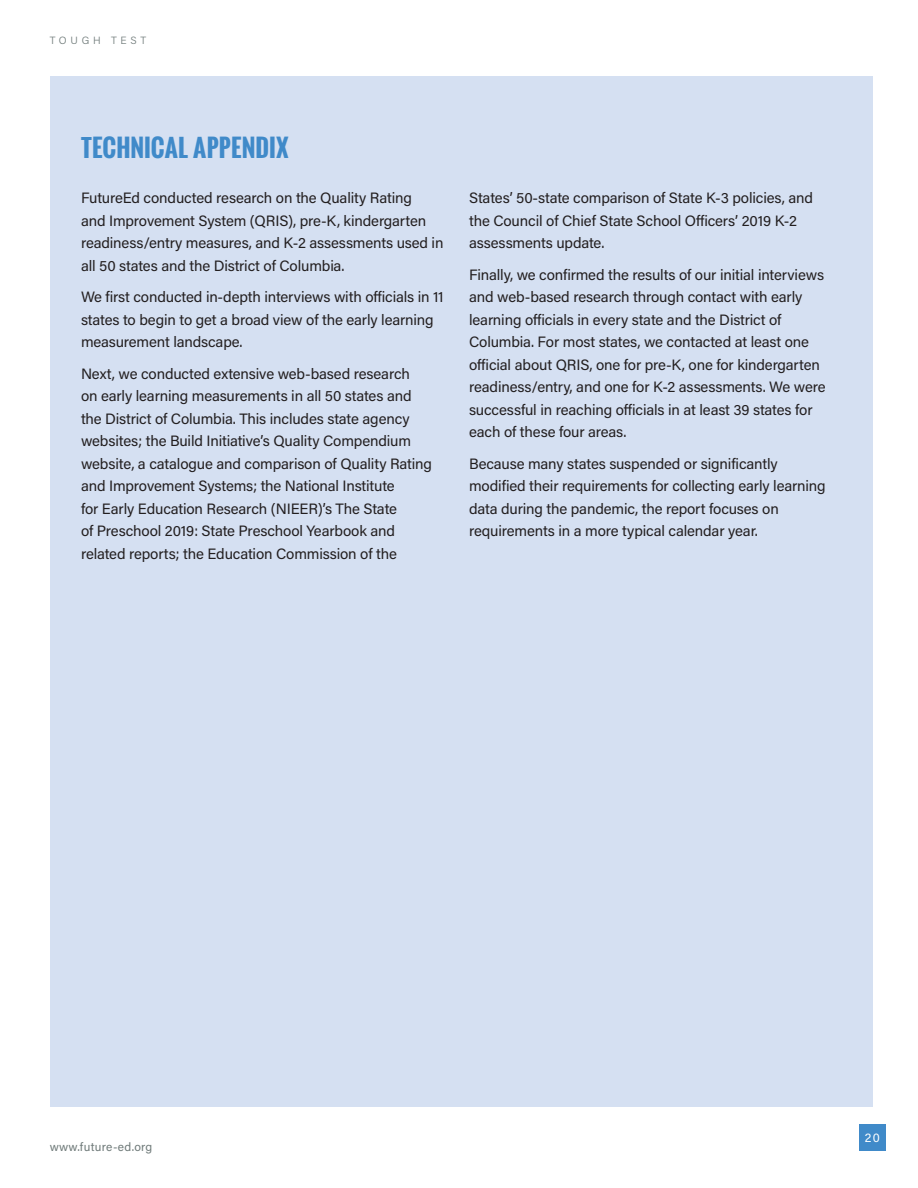
<style>
.page{position:relative;width:918px;height:1188px;background:#fff}
.page>*{position:absolute;margin:0;border:0;box-sizing:border-box;transform-origin:0 0}
.section_header1_Oswa{font:700 24px "Oswald";letter-spacing:.01em;color:#408ac9}
.text1_Acumin_Reg{font:15px/22.5px "Acumin Pro";letter-spacing:-.01em;color:#231f20}
.t1{font:12px "Acumin Pro";letter-spacing:.02em;color:#707b7a}
.t2{font:12px "Acumin Pro";color:#fff}
.t3{font:300 10.5px "Acumin Pro";letter-spacing:.36em;color:#707b7a}
</style>
<div class="page">
<div style="left:859px;top:1124px;width:27px;height:27px;background:#408ac9"></div>
<div style="left:50px;top:108px;width:823px;height:999px;background:#d5e0f2"></div>
<div style="left:50px;top:76px;width:823px;height:999px;background:#d5e0f2"></div>
<p class="t3" style="left:50px;top:34px;width:98px">TOUGH TEST</p>
<p class="section_header1_Oswa" style="left:81px;top:129px;width:209px">TECHNICAL APPENDIX</p>
<p class="text1_Acumin_Reg" style="left:81px;top:186px;width:364px">FutureEd conducted research on the Quality Rating<br>and Improvement System (QRIS), pre-K, kindergarten readiness/entry measures, and K-2 assessments used in all 50 states and the District of Columbia.</p>
<p class="text1_Acumin_Reg" style="left:81px;top:285px;width:364px">We first conducted in-depth interviews with officials in 11 states to begin to get a broad view of the early learning measurement landscape.</p>
<p class="text1_Acumin_Reg" style="left:81px;top:362px;width:353px">Next, we conducted extensive web-based research<br>on early learning measurements in all 50 states and the District of Columbia. This includes state agency websites; the Build Initiative’s Quality Compendium website, a catalogue and comparison of Quality Rating and Improvement Systems; the National Institute<br>for Early Education Research (NIEER)’s The State<br>of Preschool 2019: State Preschool Yearbook and related reports; the Education Commission of the</p>
<p class="text1_Acumin_Reg" style="left:469px;top:186px;width:345px">States’ 50-state comparison of State K-3 policies, and the Council of Chief State School Officers’ 2019 K-2 assessments update.</p>
<p class="text1_Acumin_Reg" style="left:469px;top:263px;width:358px">Finally, we confirmed the results of our initial interviews and web-based research through contact with early learning officials in every state and the District of Columbia. For most states, we contacted at least one official about QRIS, one for pre-K, one for kindergarten readiness/entry, and one for K-2 assessments. We were successful in reaching officials in at least 39 states for each of these four areas.</p>
<p class="text1_Acumin_Reg" style="left:469px;top:452px;width:358px">Because many states suspended or significantly modified their requirements for collecting early learning data during the pandemic, the report focuses on requirements in a more typical calendar year.</p>
<p class="t1" style="left:50px;top:1139px;width:104px">www.future-ed.org</p>
<p class="t2" style="left:865px;top:1129px;width:16px">20</p>
</div>
